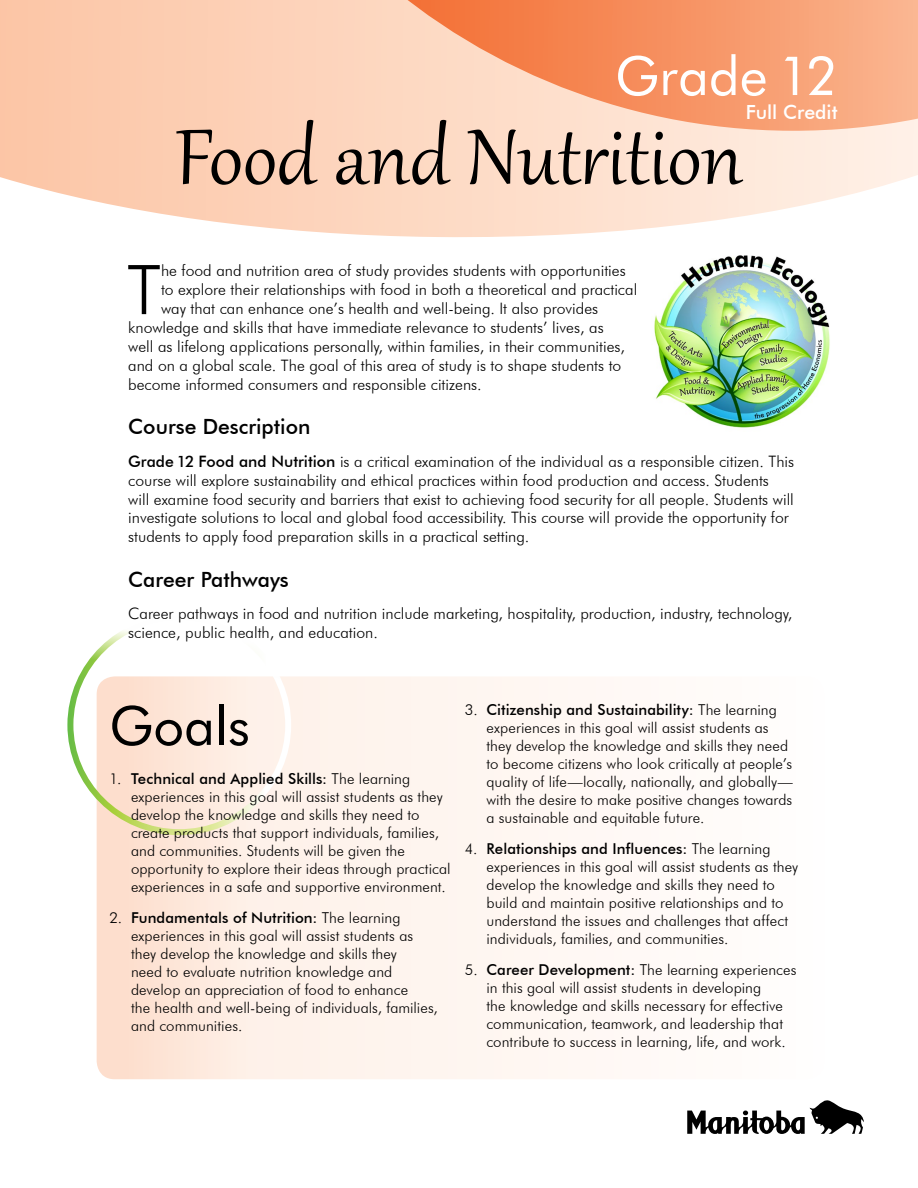
<style>
.page{position:relative;width:918px;height:1188px;background:#fff}
.page>*{position:absolute;margin:0;border:0;box-sizing:border-box;transform-origin:0 0}
.t1{font:96px "Gabriola";color:#000}
.paragraph_-_1{font:300 68.7px "Futura BT";color:#000}
.Head-goals{font:54px "Futura BT";color:#fff}
.t2{font:54px "Futura BT";color:#000}
.Head_-_desc{font:500 21px "Futura BT";color:#000}
.Head-goals-2{font:500 19.5px "Futura BT";color:#fff}
.paragraph_-_1_no_dro{font:300 15.75px/18.9px "Futura BT";color:#000}
.paragraph_-_1-2{font:300 15.75px "Futura BT";color:#000}
.t3{font:300 15px/18px "Futura BT";letter-spacing:.005em;color:#000}
.s1{font-weight:500}
</style>
<div class="page">
<div style="left:97px;top:676px;width:727px;height:403px;background:linear-gradient(to right,#fde7d8,#fff);border-radius:18px"></div>
<div style="left:67px;top:615px;width:224px;height:220px;border:6px solid #fff;border-radius:50%"></div>
<svg style="left:0;top:0;width:918px;height:237px;background:#fddcc9"></svg>
<svg style="left:165px;top:0;width:753px;height:132px;background:#fab693"></svg>
<img style="left:654px;top:255px;width:176px;height:173px">
<svg style="left:687px;top:1100px;width:177px;height:34px"></svg>
<p class="Head-goals" style="left:615px;top:43px;width:224px">Grade 12</p>
<p class="Head-goals-2" style="left:746px;top:100px;width:93px">Full Credit</p>
<p class="t1" style="left:175px;top:94px;width:569px">Food and Nutrition</p>
<p class="paragraph_-_1" style="left:127px;top:248px;width:36px">T</p>
<p class="paragraph_-_1-2" style="left:161px;top:261px;width:466px">he food and nutrition area of study provides students with opportunities</p>
<p class="paragraph_-_1-2" style="left:161px;top:280px;width:478px">to explore their relationships with food in both a theoretical and practical</p>
<p class="paragraph_-_1-2" style="left:161px;top:299px;width:439px">way that can enhance one’s health and well-being. It also provides</p>
<p class="paragraph_-_1-2" style="left:128px;top:318px;width:477px">knowledge and skills that have immediate relevance to students’ lives, as</p>
<p class="paragraph_-_1-2" style="left:128px;top:337px;width:498px">well as lifelong applications personally, within families, in their communities,</p>
<p class="paragraph_-_1-2" style="left:128px;top:356px;width:495px">and on a global scale. The goal of this area of study is to shape students to</p>
<p class="paragraph_-_1-2" style="left:128px;top:375px;width:355px">become informed consumers and responsible citizens.</p>
<p class="Head_-_desc" style="left:128px;top:414px;width:184px">Course Description</p>
<p class="paragraph_-_1_no_dro" style="left:128px;top:452px;width:667px"><span class="s1">Grade 12 Food and Nutrition</span> is a critical examination of the individual as a responsible citizen. This course will explore sustainability and ethical practices within food production and access. Students<br>will examine food security and barriers that exist to achieving food security for all people. Students will investigate solutions to local and global food accessibility. This course will provide the opportunity for students to apply food preparation skills in a practical setting.</p>
<p class="Head_-_desc" style="left:128px;top:567px;width:162px">Career Pathways</p>
<p class="paragraph_-_1_no_dro" style="left:128px;top:604px;width:666px">Career pathways in food and nutrition include marketing, hospitality, production, industry, technology, science, public health, and education.</p>
<p class="t2" style="left:109px;top:693px;width:142px">Goals</p>
<p class="t3" style="left:131px;top:770px;width:321px;text-indent:-22px">1. <span class="s1">Technical and Applied Skills:</span> The learning experiences in this goal will assist students as they develop the knowledge and skills they need to create products that support individuals, families, and communities. Students will be given the opportunity to explore their ideas through practical experiences in a safe and supportive environment.</p>
<p class="t3" style="left:131px;top:909px;width:308px;text-indent:-22px">2. <span class="s1">Fundamentals of Nutrition:</span> The learning experiences in this goal will assist students as they develop the knowledge and skills they<br>need to evaluate nutrition knowledge and develop an appreciation of food to enhance<br>the health and well-being of individuals, families, and communities.</p>
<p class="t3" style="left:487px;top:701px;width:308px;text-indent:-22px">3. <span class="s1">Citizenship and Sustainability:</span> The learning experiences in this goal will assist students as they develop the knowledge and skills they need to become citizens who look critically at people’s quality of life—locally, nationally, and globally— with the desire to make positive changes towards a sustainable and equitable future.</p>
<p class="t3" style="left:487px;top:840px;width:313px;text-indent:-22px">4. <span class="s1">Relationships and Influences:</span> The learning experiences in this goal will assist students as they develop the knowledge and skills they need to build and maintain positive relationships and to understand the issues and challenges that affect individuals, families, and communities.</p>
<p class="t3" style="left:487px;top:961px;width:312px;text-indent:-22px">5. <span class="s1">Career Development:</span> The learning experiences in this goal will assist students in developing<br>the knowledge and skills necessary for effective communication, teamwork, and leadership that contribute to success in learning, life, and work.</p>
</div>
